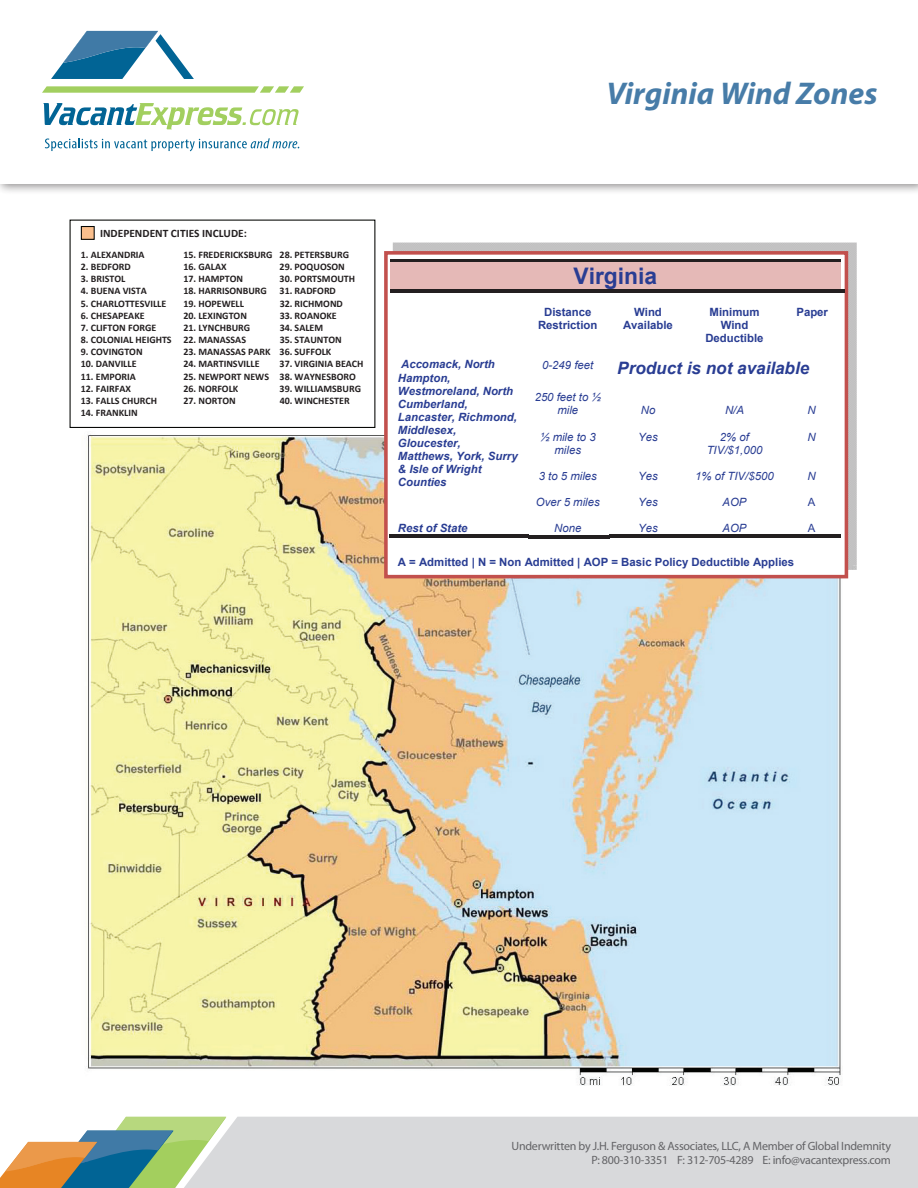
<style>
.page{position:relative;width:918px;height:1188px;background:#fff}
.page>*{position:absolute;margin:0;border:0;box-sizing:border-box;transform-origin:0 0}
.t1{font:italic 700 31.5px "Myriad Pro";color:#477ca8}
.t2{font:700 22.8px "Arial";color:#293d93}
.t3{font:italic 700 17.1px "Arial";color:#293d93}
.t4{font:12px/13.5px "Myriad Pro";letter-spacing:-.02em;color:#636366;text-align:right}
.t5{font:italic 700 11.4px/13px "Arial";color:#293d93}
.t6{font:700 11.4px/13px "Arial";color:#293d93;text-align:center}
.t7{font:italic 11.4px/13.2px "Arial";color:#293d93;text-align:center}
.t8{font:700 11.4px "Calibri";color:#231f20}
.t9{font:11.4px "Arial";color:#293d93}
.t10{font:700 10.05px "Calibri";color:#231f20}
</style>
<div class="page">
<img style="left:86px;top:434px;width:759px;height:651px">
<img style="left:393px;top:243px;width:464px;height:327px">
<svg style="left:852px;top:565px;width:5px;height:5px"></svg>
<div style="left:386px;top:253px;width:461px;height:324px;background:#fff"></div>
<div style="left:384px;top:251px;width:464px;height:327px;border:4px solid #c2504d"></div>
<div style="left:390px;top:263px;width:450px;height:26px;background:#e5b9b7"></div>
<hr style="left:390px;top:260px;width:450px;height:3px;background:#231f20">
<hr style="left:390px;top:289px;width:139px;height:3px;background:#231f20">
<hr style="left:529px;top:289px;width:81px;height:3px;background:#231f20">
<hr style="left:610px;top:289px;width:234px;height:3px;background:#231f20">
<hr style="left:389px;top:535px;width:137px;height:3px;background:#231f20">
<hr style="left:528px;top:535px;width:82px;height:3px;background:#231f20">
<hr style="left:609px;top:535px;width:78px;height:3px;background:#231f20">
<hr style="left:686px;top:535px;width:97px;height:3px;background:#231f20">
<hr style="left:782px;top:535px;width:58px;height:3px;background:#231f20">
<div style="left:70px;top:220px;width:305px;height:208px;border:1px solid #040503"></div>
<div style="left:81px;top:227px;width:13px;height:12px;background:#fabf8d"></div>
<div style="left:81px;top:226px;width:14px;height:14px;border:1px solid #040503"></div>
<div style="left:226px;top:1117px;width:692px;height:71px;background:#d8d9db"></div>
<svg style="left:0;top:1117px;width:226px;height:71px"></svg>
<svg style="left:18px;top:1160px;width:61px;height:11px"></svg>
<div style="left:0;top:0;width:918px;height:196px;background:#231f20;opacity:.5"></div>
<div style="left:0;top:0;width:918px;height:184px;background:#fff"></div>
<svg style="left:43px;top:103px;width:256px;height:26px"></svg>
<svg style="left:51px;top:31px;width:143px;height:48px"></svg>
<svg style="left:45px;top:138px;width:254px;height:13px"></svg>
<svg style="left:42px;top:86px;width:262px;height:7px;background:#b1d678"></svg>
<h1 class="t1" style="left:606px;top:73px;width:273px">Virginia Wind Zones</h1>
<p class="t8" style="left:100px;top:226px;width:148px">INDEPENDENT CITIES INCLUDE:</p>
<p class="t10" style="left:81px;top:248px;width:65px">1. ALEXANDRIA</p>
<p class="t10" style="left:183px;top:248px;width:167px">15. FREDERICKSBURG 28. PETERSBURG</p>
<p class="t10" style="left:81px;top:260px;width:51px">2. BEDFORD</p>
<p class="t10" style="left:183px;top:260px;width:45px">16. GALAX</p>
<p class="t10" style="left:280px;top:260px;width:67px">29. POQUOSON</p>
<p class="t10" style="left:81px;top:273px;width:46px">3. BRISTOL</p>
<p class="t10" style="left:183px;top:273px;width:61px">17. HAMPTON</p>
<p class="t10" style="left:280px;top:273px;width:77px">30. PORTSMOUTH</p>
<p class="t10" style="left:81px;top:285px;width:68px">4. BUENA VISTA</p>
<p class="t10" style="left:183px;top:285px;width:85px">18. HARRISONBURG</p>
<p class="t10" style="left:280px;top:285px;width:58px">31. RADFORD</p>
<p class="t10" style="left:81px;top:297px;width:87px">5. CHARLOTTESVILLE</p>
<p class="t10" style="left:183px;top:297px;width:62px">19. HOPEWELL</p>
<p class="t10" style="left:280px;top:297px;width:65px">32. RICHMOND</p>
<p class="t10" style="left:81px;top:309px;width:65px">6. CHESAPEAKE</p>
<p class="t10" style="left:183px;top:309px;width:65px">20. LEXINGTON</p>
<p class="t10" style="left:280px;top:309px;width:59px">33. ROANOKE</p>
<p class="t10" style="left:81px;top:321px;width:77px">7. CLIFTON FORGE</p>
<p class="t10" style="left:183px;top:321px;width:68px">21. LYNCHBURG</p>
<p class="t10" style="left:280px;top:321px;width:45px">34. SALEM</p>
<p class="t10" style="left:81px;top:333px;width:167px">8. COLONIAL HEIGHTS 22. MANASSAS</p>
<p class="t10" style="left:280px;top:333px;width:64px">35. STAUNTON</p>
<p class="t10" style="left:81px;top:346px;width:63px">9. COVINGTON</p>
<p class="t10" style="left:183px;top:346px;width:150px">23. MANASSAS PARK 36. SUFFOLK</p>
<p class="t10" style="left:81px;top:358px;width:57px">10. DANVILLE</p>
<p class="t10" style="left:183px;top:358px;width:78px">24. MARTINSVILLE</p>
<p class="t10" style="left:280px;top:358px;width:85px">37. VIRGINIA BEACH</p>
<p class="t10" style="left:81px;top:370px;width:56px">11. EMPORIA</p>
<p class="t10" style="left:183px;top:370px;width:174px">25. NEWPORT NEWS 38. WAYNESBORO</p>
<p class="t10" style="left:81px;top:382px;width:52px">12. FAIRFAX</p>
<p class="t10" style="left:183px;top:382px;width:56px">26. NORFOLK</p>
<p class="t10" style="left:280px;top:382px;width:83px">39. WILLIAMSBURG</p>
<p class="t10" style="left:81px;top:394px;width:78px">13. FALLS CHURCH</p>
<p class="t10" style="left:183px;top:394px;width:54px">27. NORTON</p>
<p class="t10" style="left:280px;top:394px;width:71px">40. WINCHESTER</p>
<p class="t10" style="left:81px;top:407px;width:58px">14. FRANKLIN</p>
<h2 class="t2" style="left:574px;top:261px;width:85px">Virginia</h2>
<p class="t6" style="left:538px;top:306px;width:61px">Distance<br>Restriction</p>
<p class="t6" style="left:623px;top:306px;width:51px">Wind<br>Available</p>
<p class="t6" style="left:705px;top:306px;width:60px">Minimum<br>Wind<br>Deductible</p>
<p class="t6" style="left:796px;top:306px;width:33px">Paper</p>
<p class="t5" style="left:398px;top:358px;width:121px">Accomack, North<br>Hampton,<br>Westmoreland, North<br>Cumberland,<br>Lancaster, Richmond,<br>Middlesex,<br>Gloucester,<br>Matthews, York, Surry &amp; Isle of Wright<br>Counties</p>
<p class="t7" style="left:542px;top:358px;width:53px">0-249 feet</p>
<h3 class="t3" style="left:617px;top:357px;width:194px">Product is not available</h3>
<p class="t7" style="left:535px;top:391px;width:68px">250 feet to ½ mile</p>
<p class="t7" style="left:641px;top:404px;width:16px">No</p>
<p class="t7" style="left:725px;top:404px;width:20px">N/A</p>
<p class="t7" style="left:807px;top:404px;width:10px">N</p>
<p class="t7" style="left:540px;top:430px;width:57px">½ mile to 3 miles</p>
<p class="t7" style="left:638px;top:430px;width:21px">Yes</p>
<p class="t7" style="left:707px;top:430px;width:57px">2% of<br>TIV/$1,000</p>
<p class="t7" style="left:807px;top:430px;width:10px">N</p>
<p class="t7" style="left:539px;top:469px;width:60px">3 to 5 miles</p>
<p class="t7" style="left:638px;top:469px;width:21px">Yes</p>
<p class="t7" style="left:695px;top:469px;width:80px">1% of TIV/$500</p>
<p class="t7" style="left:807px;top:469px;width:10px">N</p>
<p class="t7" style="left:536px;top:496px;width:65px">Over 5 miles</p>
<p class="t7" style="left:638px;top:496px;width:21px">Yes</p>
<p class="t7" style="left:723px;top:496px;width:25px">AOP</p>
<p class="t9" style="left:808px;top:495px;width:9px">A</p>
<p class="t5" style="left:398px;top:522px;width:71px">Rest of State</p>
<p class="t7" style="left:554px;top:522px;width:29px">None</p>
<p class="t7" style="left:638px;top:522px;width:21px">Yes</p>
<p class="t7" style="left:722px;top:522px;width:25px">AOP</p>
<p class="t9" style="left:808px;top:521px;width:9px">A</p>
<p class="t6" style="left:398px;top:555px;width:398px">A = Admitted | N = Non Admitted | AOP = Basic Policy Deductible Applies</p>
<p class="t4" style="left:512px;top:1139px;width:381px">Underwritten by J.H. Ferguson &amp; Associates, LLC, A Member of Global Indemnity<br>P: 800-310-3351 F: 312-705-4289 E: info@vacantexpress.com</p>
</div>
